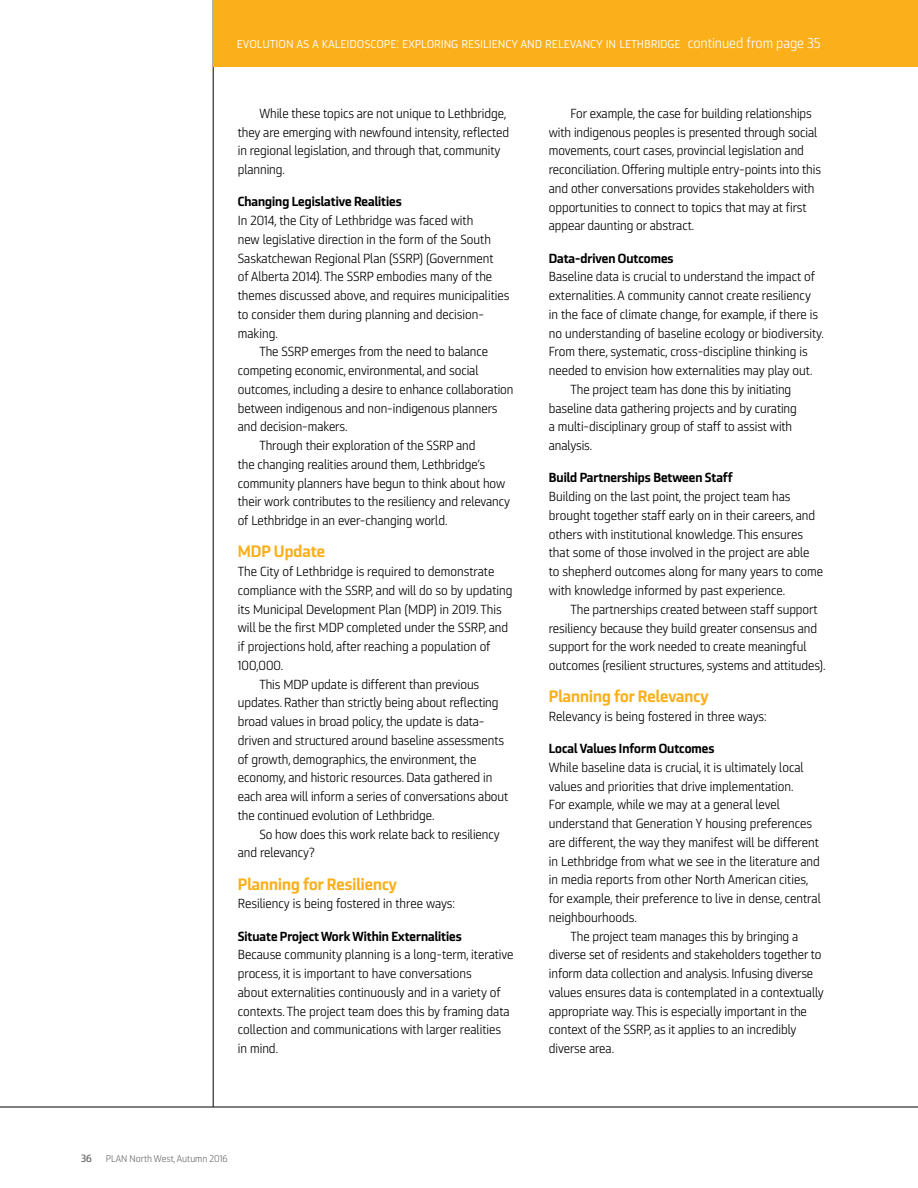
<style>
.page{position:relative;width:918px;height:1188px;background:#fff}
.page>*{position:absolute;margin:0;border:0;box-sizing:border-box;transform-origin:0 0}
.t1{font:16.5px "Ranelte Nor Bol";letter-spacing:.005em;color:#fbaf1a}
.t2{font:14.25px "Ranelte Nor Boo";letter-spacing:-.005em;color:#fff}
.t3{font:13.2px/18.8px "Ranelte Nor Boo";letter-spacing:-.005em;color:#000}
.t4{font:13.2px "Ranelte Nor Bol";color:#000}
.t5{font:10.5px "Ranelte Nor Dem";color:#6d6e71}
.t6{font:9.75px "Ranelte Nor Boo";color:#6d6e71}
</style>
<div class="page">
<hr style="left:213px;top:0;width:1px;height:1107px;background:#000">
<hr style="left:0;top:1107px;width:918px;height:1px;background:#000">
<div style="left:213px;top:0;width:705px;height:66px;background:#fbaf1a"></div>
<p class="t2" style="left:237px;top:34px;width:585px">evolution as a kaleidoscope: exploring resiliency and relevancy in lethbridge continued from page 35</p>
<p class="t3" style="left:238px;top:104px;width:273px;text-indent:22px">While these topics are not unique to Lethbridge, they are emerging with newfound intensity, reflected in regional legislation, and through that, community planning.</p>
<p class="t4" style="left:238px;top:194px;width:165px">Changing Legislative Realities</p>
<p class="t3" style="left:238px;top:211px;width:237px">In 2014, the City of Lethbridge was faced with</p>
<p class="t3" style="left:238px;top:230px;width:255px">new legislative direction in the form of the South</p>
<p class="t3" style="left:238px;top:249px;width:257px">Saskatchewan Regional Plan (SSRP) (Government</p>
<p class="t3" style="left:238px;top:268px;width:256px">of Alberta 2014). The SSRP embodies many of the</p>
<p class="t3" style="left:238px;top:286px;width:273px">themes discussed above, and requires municipalities</p>
<p class="t3" style="left:238px;top:305px;width:248px">to consider them during planning and decision-</p>
<p class="t3" style="left:238px;top:324px;width:42px">making.</p>
<p class="t3" style="left:259px;top:343px;width:230px">The SSRP emerges from the need to balance</p>
<p class="t3" style="left:238px;top:361px;width:242px">competing economic, environmental, and social</p>
<p class="t3" style="left:238px;top:380px;width:277px">outcomes, including a desire to enhance collaboration</p>
<p class="t3" style="left:238px;top:399px;width:261px">between indigenous and non-indigenous planners</p>
<p class="t3" style="left:238px;top:418px;width:111px">and decision-makers.</p>
<p class="t3" style="left:259px;top:436px;width:218px">Through their exploration of the SSRP and</p>
<p class="t3" style="left:238px;top:455px;width:249px">the changing realities around them, Lethbridge’s</p>
<p class="t3" style="left:238px;top:474px;width:269px">community planners have begun to think about how</p>
<p class="t3" style="left:238px;top:493px;width:274px">their work contributes to the resiliency and relevancy</p>
<p class="t3" style="left:238px;top:511px;width:211px">of Lethbridge in an ever-changing world.</p>
<p class="t1" style="left:238px;top:541px;width:89px">MDP Update</p>
<p class="t3" style="left:238px;top:562px;width:258px">The City of Lethbridge is required to demonstrate</p>
<p class="t3" style="left:238px;top:581px;width:276px">compliance with the SSRP, and will do so by updating</p>
<p class="t3" style="left:238px;top:600px;width:266px">its Municipal Development Plan (MDP) in 2019. This</p>
<p class="t3" style="left:238px;top:619px;width:272px">will be the first MDP completed under the SSRP, and</p>
<p class="t3" style="left:238px;top:637px;width:254px">if projections hold, after reaching a population of</p>
<p class="t3" style="left:238px;top:656px;width:47px">100,000.</p>
<p class="t3" style="left:259px;top:675px;width:221px">This MDP update is different than previous</p>
<p class="t3" style="left:238px;top:694px;width:262px">updates. Rather than strictly being about reflecting</p>
<p class="t3" style="left:238px;top:712px;width:248px">broad values in broad policy, the update is data-</p>
<p class="t3" style="left:238px;top:731px;width:268px">driven and structured around baseline assessments</p>
<p class="t3" style="left:238px;top:750px;width:240px">of growth, demographics, the environment, the</p>
<p class="t3" style="left:238px;top:769px;width:256px">economy, and historic resources. Data gathered in</p>
<p class="t3" style="left:238px;top:787px;width:272px">each area will inform a series of conversations about</p>
<p class="t3" style="left:238px;top:806px;width:198px">the continued evolution of Lethbridge.</p>
<p class="t3" style="left:259px;top:825px;width:242px">So how does this work relate back to resiliency</p>
<p class="t3" style="left:238px;top:844px;width:78px">and relevancy?</p>
<p class="t1" style="left:238px;top:874px;width:161px">Planning for Resiliency</p>
<p class="t3" style="left:238px;top:895px;width:219px">Resiliency is being fostered in three ways:</p>
<p class="t4" style="left:238px;top:928px;width:225px">Situate Project Work Within Externalities</p>
<p class="t3" style="left:238px;top:946px;width:277px">Because community planning is a long-term, iterative process, it is important to have conversations<br>about externalities continuously and in a variety of contexts. The project team does this by framing data collection and communications with larger realities in mind.</p>
<p class="t3" style="left:549px;top:104px;width:274px;text-indent:22px">For example, the case for building relationships with indigenous peoples is presented through social movements, court cases, provincial legislation and reconciliation. Offering multiple entry-points into this and other conversations provides stakeholders with opportunities to connect to topics that may at first appear daunting or abstract.</p>
<p class="t4" style="left:549px;top:250px;width:126px">Data-driven Outcomes</p>
<p class="t3" style="left:549px;top:268px;width:268px">Baseline data is crucial to understand the impact of</p>
<p class="t3" style="left:549px;top:286px;width:264px">externalities. A community cannot create resiliency</p>
<p class="t3" style="left:549px;top:305px;width:271px">in the face of climate change, for example, if there is</p>
<p class="t3" style="left:549px;top:324px;width:277px">no understanding of baseline ecology or biodiversity.</p>
<p class="t3" style="left:549px;top:343px;width:261px">From there, systematic, cross-discipline thinking is</p>
<p class="t3" style="left:549px;top:361px;width:265px">needed to envision how externalities may play out.</p>
<p class="t3" style="left:570px;top:380px;width:222px">The project team has done this by initiating</p>
<p class="t3" style="left:549px;top:399px;width:250px">baseline data gathering projects and by curating</p>
<p class="t3" style="left:549px;top:418px;width:245px">a multi-disciplinary group of staff to assist with</p>
<p class="t3" style="left:549px;top:436px;width:45px">analysis.</p>
<p class="t4" style="left:549px;top:470px;width:185px">Build Partnerships Between Staff</p>
<p class="t3" style="left:549px;top:487px;width:276px">Building on the last point, the project team has brought together staff early on in their careers, and others with institutional knowledge. This ensures that some of those involved in the project are able to shepherd outcomes along for many years to come with knowledge informed by past experience.</p>
<p class="t3" style="left:549px;top:600px;width:278px;text-indent:22px">The partnerships created between staff support resiliency because they build greater consensus and support for the work needed to create meaningful outcomes (resilient structures, systems and attitudes).</p>
<p class="t1" style="left:549px;top:686px;width:161px">Planning for Relevancy</p>
<p class="t3" style="left:549px;top:707px;width:219px">Relevancy is being fostered in three ways:</p>
<p class="t4" style="left:549px;top:740px;width:167px">Local Values Inform Outcomes</p>
<p class="t3" style="left:549px;top:758px;width:256px">While baseline data is crucial, it is ultimately local</p>
<p class="t3" style="left:549px;top:777px;width:246px">values and priorities that drive implementation.</p>
<p class="t3" style="left:549px;top:796px;width:233px">For example, while we may at a general level</p>
<p class="t3" style="left:549px;top:814px;width:265px">understand that Generation Y housing preferences</p>
<p class="t3" style="left:549px;top:833px;width:272px">are different, the way they manifest will be different</p>
<p class="t3" style="left:549px;top:852px;width:273px">in Lethbridge from what we see in the literature and</p>
<p class="t3" style="left:549px;top:871px;width:261px">in media reports from other North American cities,</p>
<p class="t3" style="left:549px;top:889px;width:273px">for example, their preference to live in dense, central</p>
<p class="t3" style="left:549px;top:908px;width:90px">neighbourhoods.</p>
<p class="t3" style="left:570px;top:927px;width:229px">The project team manages this by bringing a</p>
<p class="t3" style="left:549px;top:946px;width:274px">diverse set of residents and stakeholders together to</p>
<p class="t3" style="left:549px;top:964px;width:266px">inform data collection and analysis. Infusing diverse</p>
<p class="t3" style="left:549px;top:983px;width:276px">values ensures data is contemplated in a contextually</p>
<p class="t3" style="left:549px;top:1002px;width:260px">appropriate way. This is especially important in the</p>
<p class="t3" style="left:549px;top:1021px;width:249px">context of the SSRP, as it applies to an incredibly</p>
<p class="t3" style="left:549px;top:1039px;width:67px">diverse area.</p>
<p class="t5" style="left:81px;top:1152px;width:12px">36</p>
<p class="t6" style="left:106px;top:1153px;width:123px">PLAN North West, Autumn 2016</p>
</div>
